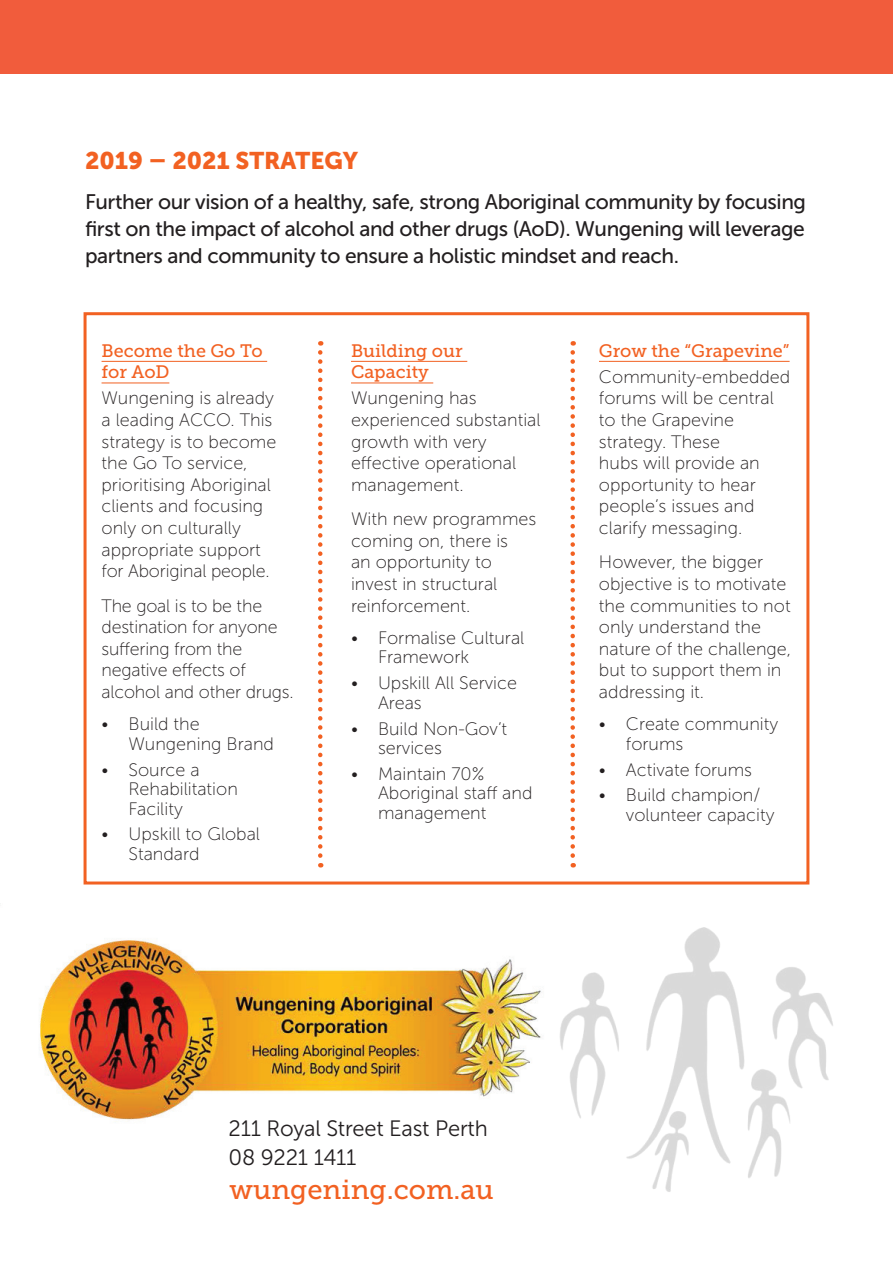
<style>
.page{position:relative;width:893px;height:1263px;background:#fff}
.page>*{position:absolute;margin:0;border:0;box-sizing:border-box;transform-origin:0 0}
.t1{font:27.45px "Museo Slab 500";color:#f26122}
.t2{font:24px "Museo Sans 900";color:#f26122}
.t3{font:22.2px/28.5px "Museo Sans 300";letter-spacing:-.01em;color:#231f20}
.t4{font:21px/27px "Museo Sans 500";letter-spacing:-.02em;color:#231f20;text-align:justify}
.t5{font:18px/21.6px "Museo Sans 100";color:#231f20}
.t6{font:18px/21.6px "Museo Slab 500";color:#f26122}
</style>
<div class="page">
<div style="left:0;top:0;width:893px;height:73px;background:#f15c3c"></div>
<img style="left:560px;top:927px;width:273px;height:265px">
<img style="left:40px;top:940px;width:501px;height:180px">
<hr style="left:599px;top:361px;width:191px;height:1px;background:#f26122">
<hr style="left:351px;top:361px;width:116px;height:1px;background:#f26122">
<hr style="left:351px;top:382px;width:82px;height:1px;background:#f26122">
<hr style="left:102px;top:361px;width:165px;height:1px;background:#f26122">
<hr style="left:102px;top:382px;width:67px;height:1px;background:#f26122">
<svg style="left:570px;top:352px;width:5px;height:515px"></svg>
<svg style="left:318px;top:352px;width:4px;height:515px"></svg>
<div style="left:84px;top:312px;width:725px;height:572px;border:3px solid #f26122"></div>
<h2 class="t2" style="left:85px;top:147px;width:275px">2019 – 2021 STRATEGY</h2>
<p class="t4" style="left:85px;top:188px;width:722px">Further our vision of a healthy, safe, strong Aboriginal community by focusing first on the impact of alcohol and other drugs (AoD). Wungening will leverage partners and community to ensure a holistic mindset and reach.</p>
<p class="t6" style="left:102px;top:340px;width:163px">Become the Go To for AoD</p>
<p class="t5" style="left:102px;top:387px;width:176px">Wungening is already a leading ACCO. This strategy is to become the Go To service, prioritising Aboriginal clients and focusing only on culturally appropriate support for Aboriginal people.</p>
<p class="t5" style="left:102px;top:595px;width:194px">The goal is to be the destination for anyone suffering from the negative effects of alcohol and other drugs.</p>
<p class="t5" style="left:129px;top:714px;width:147px;line-height:19.5px;text-indent:-27px">• Build the<br>Wungening Brand</p>
<p class="t5" style="left:129px;top:760px;width:111px;line-height:19.5px;text-indent:-27px">• Source a<br>Rehabilitation<br>Facility</p>
<p class="t5" style="left:129px;top:825px;width:133px;line-height:19.5px;text-indent:-27px">• Upskill to Global<br>Standard</p>
<p class="t6" style="left:351px;top:340px;width:113px">Building our<br>Capacity</p>
<p class="t5" style="left:351px;top:387px;width:191px">Wungening has experienced substantial growth with very effective operational management.</p>
<p class="t5" style="left:351px;top:508px;width:187px">With new programmes coming on, there is<br>an opportunity to invest in structural reinforcement.</p>
<p class="t5" style="left:378px;top:628px;width:148px;line-height:19.5px;text-indent:-27px">• Formalise Cultural<br>Framework</p>
<p class="t5" style="left:378px;top:673px;width:140px;line-height:19.5px;text-indent:-27px">• Upskill All Service<br>Areas</p>
<p class="t5" style="left:378px;top:719px;width:131px;line-height:19.5px;text-indent:-27px">• Build Non-Gov’t services</p>
<p class="t5" style="left:378px;top:764px;width:156px;line-height:19.5px;text-indent:-27px">• Maintain 70%<br>Aboriginal staff and management</p>
<p class="t6" style="left:599px;top:340px;width:192px">Grow the “Grapevine”</p>
<p class="t5" style="left:599px;top:366px;width:193px">Community-embedded forums will be central to the Grapevine strategy. These<br>hubs will provide an opportunity to hear people’s issues and clarify messaging.</p>
<p class="t5" style="left:599px;top:551px;width:194px">However, the bigger objective is to motivate the communities to not only understand the nature of the challenge, but to support them in addressing it.</p>
<p class="t5" style="left:626px;top:714px;width:154px;line-height:19.5px;text-indent:-27px">• Create community forums</p>
<p class="t5" style="left:599px;top:759px;width:155px">• Activate forums</p>
<p class="t5" style="left:626px;top:786px;width:150px;line-height:19.5px;text-indent:-27px">• Build champion/ volunteer capacity</p>
<p class="t3" style="left:229px;top:1114px;width:261px">211 Royal Street East Perth<br>08 9221 1411</p>
<h1 class="t1" style="left:230px;top:1174px;width:266px">wungening.com.au</h1>
</div>
